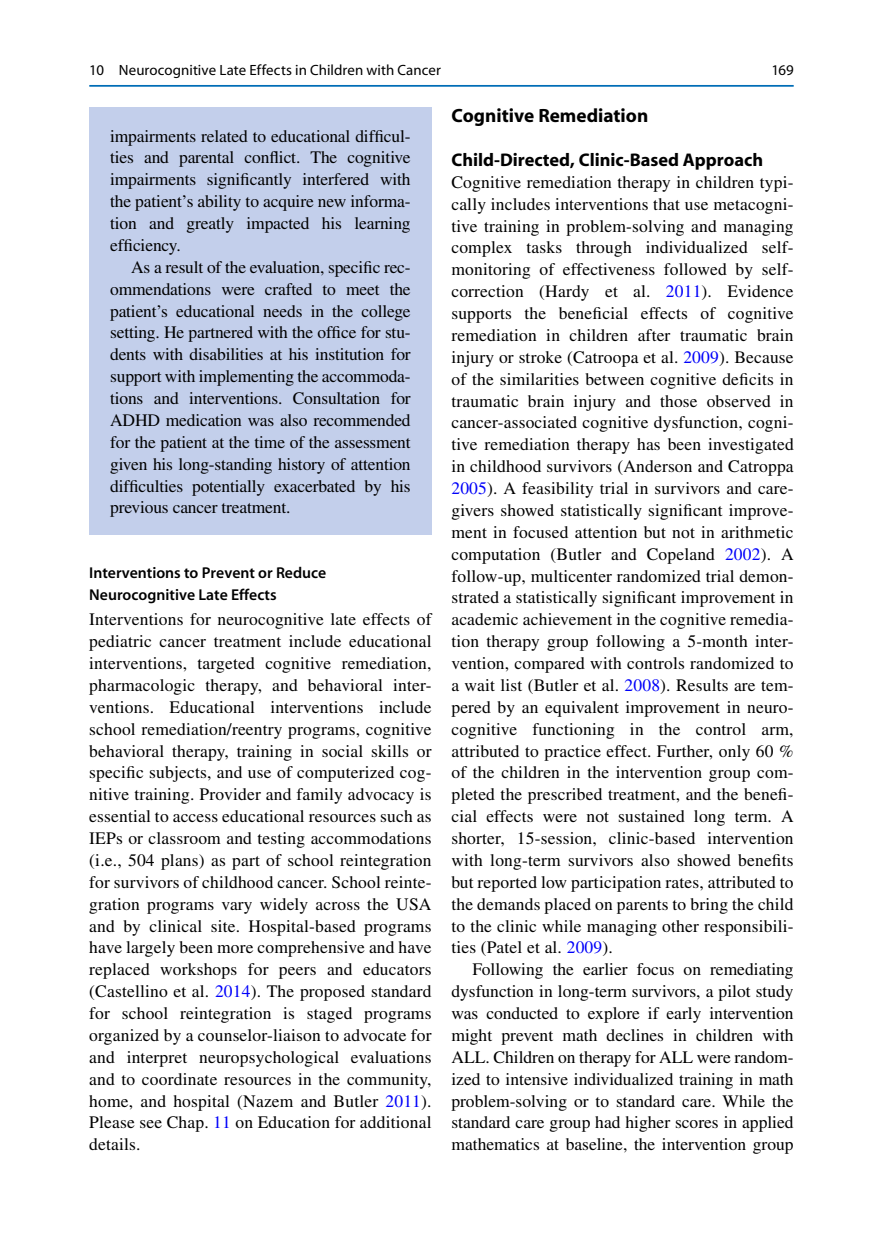
<style>
.page{position:relative;width:883px;height:1260px;background:#fff}
.page>*{position:absolute;margin:0;border:0;box-sizing:border-box;transform-origin:0 0}
.t1{font:700 19.25px "Jlcxry Myriad";color:#000}
.t2{font:700 18.38px "Jlcxry Myriad";color:#000}
.t3{font:17.5px/21.9px "Xrdqcg Times";color:#000;text-align:justify}
.t4{font:600 15.75px/21.9px "Txhxtp Myriad";color:#000}
.t5{font:14.88px "Glrpvc Myriad";letter-spacing:.005em;color:#000}
.s1{color:#0000fa}
</style>
<div class="page">
<div style="left:89px;top:107px;width:343px;height:427px;background:#c3cfeb"></div>
<hr style="left:89px;top:85px;width:705px;height:2px;background:#006db6">
<p class="t5" style="left:89px;top:64px;width:353px">10 Neurocognitive Late Effects in Children with Cancer</p>
<p class="t5" style="left:772px;top:64px;width:24px">169</p>
<p class="t3" style="left:110px;top:126px;width:302px">impairments related to educational difficul&shy;ties and parental conflict. The cognitive impairments significantly interfered with the patient’s ability to acquire new informa&shy;tion and greatly impacted his learning efficiency.</p>
<p class="t3" style="left:110px;top:258px;width:302px;text-indent:21px">As a result of the evaluation, specific rec&shy;ommendations were crafted to meet the patient’s educational needs in the college setting. He partnered with the office for stu&shy;dents with disabilities at his institution for support with implementing the accommoda&shy;tions and interventions. Consultation for ADHD medication was also recommended for the patient at the time of the assessment given his long- standing history of attention difficulties potentially exacerbated by his previous cancer treatment.</p>
<p class="t4" style="left:89px;top:563px;width:239px">Interventions to Prevent or Reduce<br>Neurocognitive Late Effects</p>
<p class="t3" style="left:89px;top:610px;width:344px">Interventions for neurocognitive late effects of pediatric cancer treatment include educational interventions, targeted cognitive remediation, pharmacologic therapy, and behavioral inter&shy;ventions. Educational interventions include school remediation/reentry programs, cognitive behavioral therapy, training in social skills or specific subjects, and use of computerized cog&shy;nitive training. Provider and family advocacy is essential to access educational resources such as IEPs or classroom and testing accommodations (i.e., 504 plans) as part of school reintegration for survivors of childhood cancer. School reinte&shy;gration programs vary widely across the USA and by clinical site. Hospital-based programs have largely been more comprehensive and have replaced workshops for peers and educators (Castellino et al. <span class="s1">2014</span> ). The proposed standard for school reintegration is staged programs organized by a counselor-liaison to advocate for and interpret neuropsychological evaluations and to coordinate resources in the community, home, and hospital (Nazem and Butler <span class="s1">2011</span> ).<br>Please see Chap. <span class="s1">11</span> on Education for additional details.</p>
<p class="t1" style="left:451px;top:109px;width:198px">Cognitive Remediation</p>
<p class="t2" style="left:451px;top:153px;width:313px">Child-Directed, Clinic-Based Approach</p>
<p class="t3" style="left:451px;top:173px;width:344px">Cognitive remediation therapy in children typi&shy;cally includes interventions that use metacogni&shy;tive training in problem-solving and managing complex tasks through individualized self&shy;monitoring of effectiveness followed by self&shy;correction (Hardy et al. <span class="s1">2011</span> ). Evidence supports the beneficial effects of cognitive remediation in children after traumatic brain injury or stroke (Catroopa et al. <span class="s1">2009</span> ). Because of the similarities between cognitive deficits in traumatic brain injury and those observed in cancer-associated cognitive dysfunction, cogni&shy;tive remediation therapy has been investigated in childhood survivors (Anderson and Catroppa <span class="s1">2005</span> ). A feasibility trial in survivors and care&shy;givers showed statistically significant improve&shy;ment in focused attention but not in arithmetic computation (Butler and Copeland <span class="s1">2002</span> ). A follow-up, multicenter randomized trial demon&shy;strated a statistically significant improvement in academic achievement in the cognitive remedia&shy;tion therapy group following a 5-month inter&shy;vention, compared with controls randomized to a wait list (Butler et al. <span class="s1">2008</span> ). Results are tem&shy;pered by an equivalent improvement in neuro&shy;cognitive functioning in the control arm, attributed to practice effect. Further, only 60 % of the children in the intervention group com&shy;pleted the prescribed treatment, and the benefi&shy;cial effects were not sustained long term. A shorter, 15-session, clinic-based intervention with long-term survivors also showed benefits but reported low participation rates, attributed to the demands placed on parents to bring the child to the clinic while managing other responsibili&shy;ties (Patel et al. <span class="s1">2009</span> ).</p>
<p class="t3" style="left:451px;top:960px;width:344px;text-indent:21px">Following the earlier focus on remediating dysfunction in long-term survivors, a pilot study was conducted to explore if early intervention might prevent math declines in children with ALL. Children on therapy for ALL were random&shy;ized to intensive individualized training in math problem-solving or to standard care. While the standard care group had higher scores in applied mathematics at baseline, the intervention group</p>
</div>
